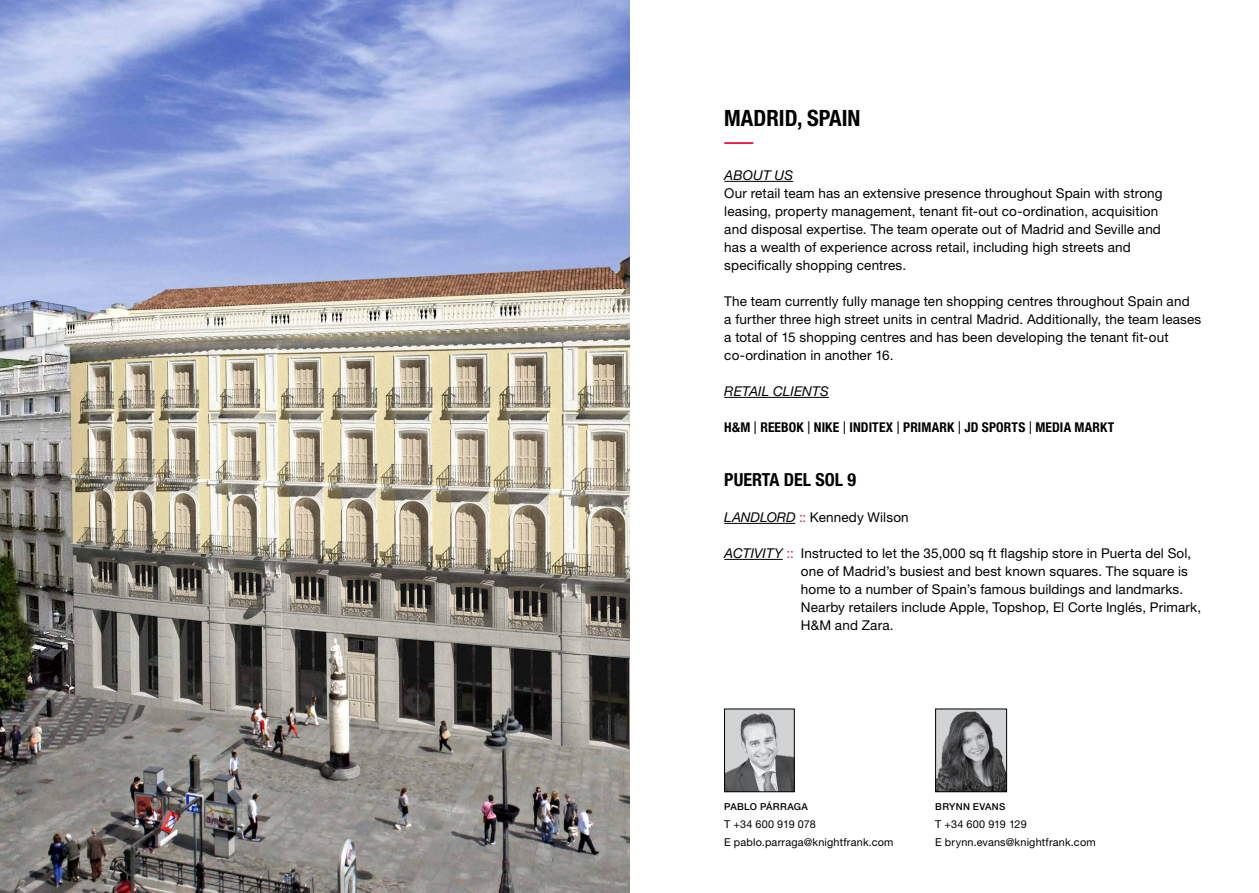
<style>
.page{position:relative;width:1259px;height:893px;background:#fff}
.page>*{position:absolute;margin:0;border:0;box-sizing:border-box;transform-origin:0 0}
.t1{font:700 condensed 22.5px "Helvetica Neue LT Std";color:#000}
.t2{font:700 condensed 18px "Helvetica Neue LT Std";color:#000}
.t3{font:13.5px/18px "Helvetica Neue LT Std";letter-spacing:.01em;color:#000}
.t4{font:700 condensed 13.5px "Helvetica Neue LT Std";letter-spacing:.01em;color:#000}
.t5{font:italic 13.5px "Helvetica Neue LT Std";letter-spacing:.005em;color:#000}
.t6{font:10.8px/18px "Helvetica Neue LT Std";letter-spacing:.015em;color:#000}
.t7{font:500 9.6px "Helvetica Neue LT Std";letter-spacing:.035em;color:#000}
.s1{font-family:"Arial";font-weight:400;font-stretch:normal}
.s2{font-style:italic}
.s3{color:#ed1848}
</style>
<div class="page">
<hr style="left:724px;top:181px;width:69px;height:1px;background:#000">
<hr style="left:724px;top:397px;width:105px;height:1px;background:#000">
<hr style="left:724px;top:523px;width:71px;height:1px;background:#000">
<hr style="left:724px;top:559px;width:59px;height:1px;background:#000">
<hr style="left:724px;top:142px;width:29px;height:2px;background:#ed1848">
<img style="left:726px;top:711px;width:66px;height:79px">
<div style="left:724px;top:709px;width:70px;height:83px;border:1px solid #000"></div>
<img style="left:937px;top:711px;width:68px;height:79px">
<div style="left:935px;top:709px;width:72px;height:83px;border:1px solid #000"></div>
<img style="left:0;top:0;width:629px;height:893px">
<h1 class="t1" style="left:724px;top:104px;width:138px">MADRID, SPAIN</h1>
<p class="t5" style="left:724px;top:167px;width:70px">ABOUT US</p>
<p class="t3" style="left:724px;top:184px;width:440px">Our retail team has an extensive presence throughout Spain with strong leasing, property management, tenant fit-out co-ordination, acquisition and disposal expertise. The team operate out of Madrid and Seville and has a wealth of experience across retail, including high streets and specifically shopping centres.</p>
<p class="t3" style="left:724px;top:292px;width:478px">The team currently fully manage ten shopping centres throughout Spain and<br>a further three high street units in central Madrid. Additionally, the team leases a total of 15 shopping centres and has been developing the tenant fit-out co-ordination in another 16.</p>
<p class="t5" style="left:724px;top:383px;width:106px">RETAIL CLIENTS</p>
<p class="t4" style="left:724px;top:419px;width:391px">H&amp;M <span class="s1">|</span> REEBOK <span class="s1">|</span> NIKE <span class="s1">|</span> INDITEX <span class="s1">|</span> PRIMARK <span class="s1">|</span> JD SPORTS <span class="s1">|</span> MEDIA MARKT</p>
<h2 class="t2" style="left:724px;top:469px;width:133px">PUERTA DEL SOL 9</h2>
<p class="t3" style="left:724px;top:508px;width:186px"><span class="s2">LANDLORD</span> <span class="s3">::</span> Kennedy Wilson</p>
<p class="t3" style="left:801px;top:544px;width:402px;text-indent:-77px"><span class="s2">ACTIVITY</span> <span class="s3">::</span> Instructed to let the 35,000 sq ft flagship store in Puerta del Sol, one of Madrid’s busiest and best known squares. The square is home to a number of Spain’s famous buildings and landmarks.<br>Nearby retailers include Apple, Topshop, El Corte Inglés, Primark, H&amp;M and Zara.</p>
<p class="t7" style="left:724px;top:801px;width:85px">PABLO PÁRRAGA</p>
<p class="t6" style="left:724px;top:815px;width:171px">T +34 600 919 078<br>E pablo.parraga@knightfrank.com</p>
<p class="t7" style="left:935px;top:801px;width:72px">BRYNN EVANS</p>
<p class="t6" style="left:935px;top:815px;width:162px">T +34 600 919 129<br>E brynn.evans@knightfrank.com</p>
</div>
